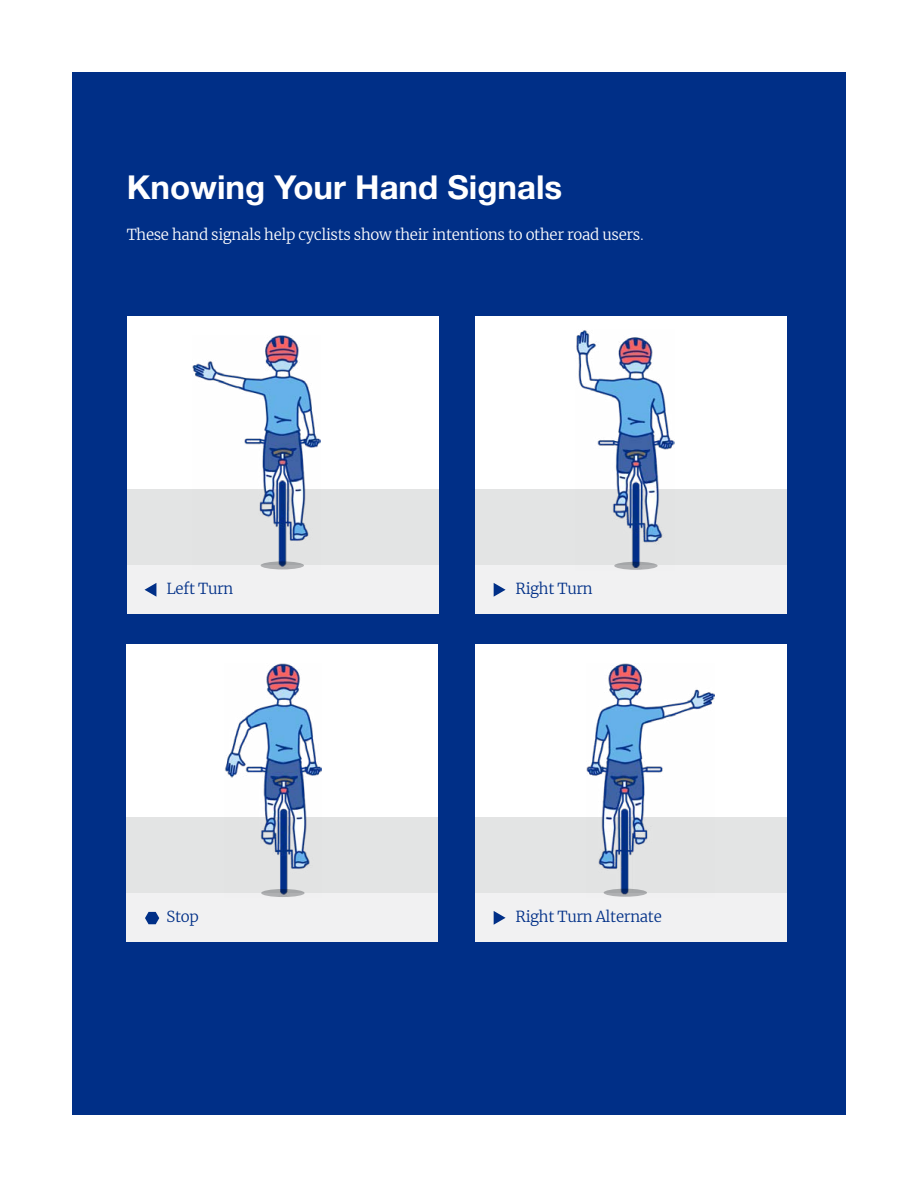
<style>
.page{position:relative;width:918px;height:1188px;background:#fff}
.page>*{position:absolute;margin:0;border:0;box-sizing:border-box;transform-origin:0 0}
.t1{font:700 33px "Helvetica Neue LT Std";color:#fff}
.t2{font:300 15px "Merriweather";letter-spacing:-.02em;color:#fff}
.t3{font:300 15px "Merriweather";letter-spacing:-.02em;color:#002f87}
.s1{font-family:"Helvetica Neue LT Std";font-size:13.5px}
</style>
<div class="page">
<div style="left:72px;top:73px;width:773px;height:1042px;background:#002f87"></div>
<div style="left:127px;top:316px;width:311px;height:259px;background:#fff"></div>
<div style="left:127px;top:490px;width:311px;height:85px;background:#e3e4e4"></div>
<div style="left:127px;top:565px;width:311px;height:49px;background:#f1f1f2"></div>
<div style="left:476px;top:316px;width:311px;height:259px;background:#fff"></div>
<div style="left:476px;top:490px;width:311px;height:85px;background:#e3e4e4"></div>
<div style="left:476px;top:565px;width:311px;height:49px;background:#f1f1f2"></div>
<div style="left:127px;top:644px;width:311px;height:259px;background:#fff"></div>
<div style="left:127px;top:818px;width:311px;height:85px;background:#e3e4e4"></div>
<div style="left:127px;top:893px;width:311px;height:49px;background:#f1f1f2"></div>
<div style="left:476px;top:644px;width:311px;height:259px;background:#fff"></div>
<div style="left:476px;top:818px;width:311px;height:85px;background:#e3e4e4"></div>
<div style="left:476px;top:893px;width:311px;height:49px;background:#f1f1f2"></div>
<img style="left:193px;top:336px;width:127px;height:233px">
<img style="left:576px;top:330px;width:98px;height:240px">
<img style="left:224px;top:663px;width:98px;height:234px">
<img style="left:587px;top:664px;width:128px;height:233px">
<svg style="left:145px;top:583px;width:11px;height:14px"></svg>
<svg style="left:494px;top:583px;width:12px;height:14px"></svg>
<svg style="left:145px;top:912px;width:14px;height:12px"></svg>
<svg style="left:494px;top:911px;width:12px;height:14px"></svg>
<svg style="left:614px;top:562px;width:44px;height:8px"></svg>
<svg style="left:604px;top:889px;width:43px;height:8px"></svg>
<svg style="left:261px;top:889px;width:44px;height:8px"></svg>
<svg style="left:261px;top:561px;width:43px;height:8px"></svg>
<div style="left:0;top:524px;width:73px;height:73px;background:#fff"></div>
<h2 class="t1" style="left:127px;top:167px;width:437px">Knowing Your Hand Signals</h2>
<p class="t2" style="left:127px;top:224px;width:519px">These hand signals help cyclists show their intentions to other road users<span class="s1">.</span></p>
<p class="t3" style="left:166px;top:578px;width:68px">Left Turn</p>
<p class="t3" style="left:516px;top:578px;width:79px">Right Turn</p>
<p class="t3" style="left:166px;top:906px;width:34px">Stop</p>
<p class="t3" style="left:516px;top:906px;width:148px">Right Turn Alternate</p>
</div>
